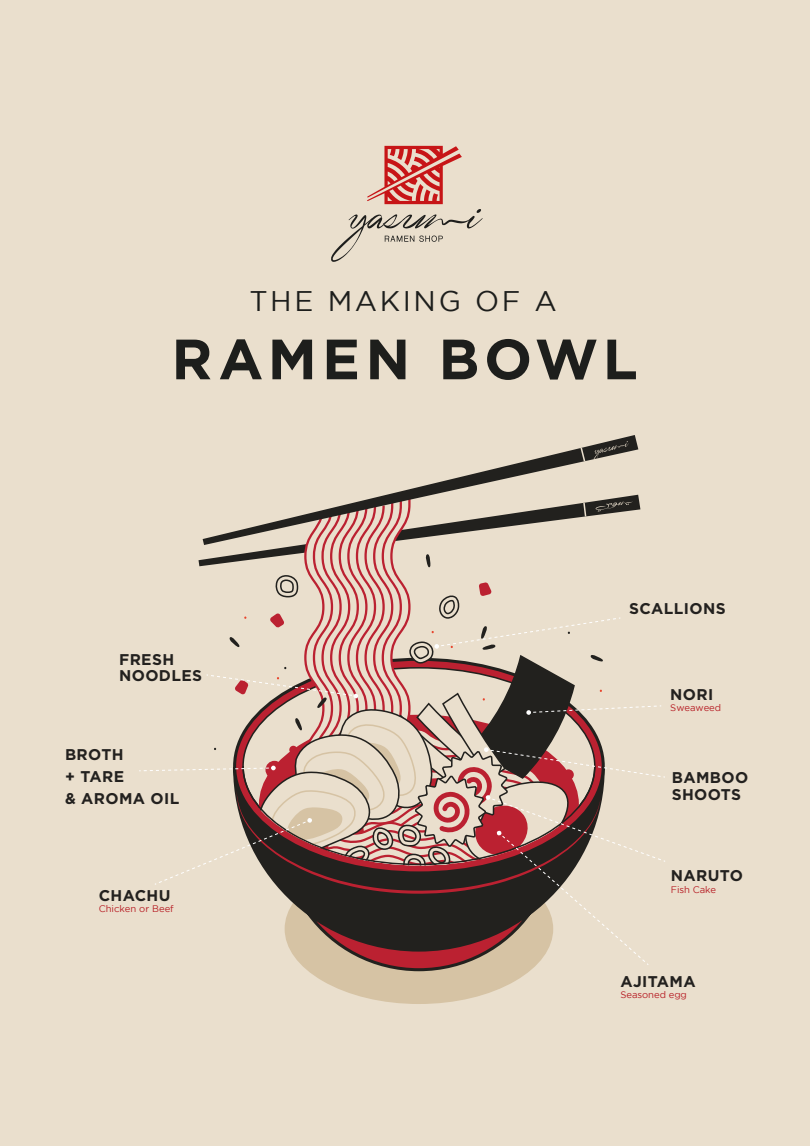
<style>
.page{position:relative;width:810px;height:1146px;background:#fff}
.page>*{position:absolute;margin:0;border:0;box-sizing:border-box;transform-origin:0 0}
.t1{font:700 56.62px "Gotham";letter-spacing:.08em;color:#1d1e1c}
.t2{font:28.35px "Gotham";letter-spacing:.095em;color:#1d1e1c}
.t3{font:700 15.52px/22.1px "Gotham";letter-spacing:.025em;color:#23211f}
.t4{font:9.52px "Gotham";letter-spacing:-.005em;color:#b71f26}
</style>
<div class="page">
<div style="left:0;top:1px;width:810px;height:1145px;background:#eadfcd"></div>
<svg style="left:310px;top:972px;width:218px;height:32px;fill:#d6c3a4"></svg>
<svg style="left:386px;top:435px;width:252px;height:60px"></svg>
<svg style="left:579px;top:446px;width:7px;height:17px"></svg>
<svg style="left:593px;top:441px;width:36px;height:18px"></svg>
<svg style="left:139px;top:495px;width:526px;height:477px"></svg>
<svg style="left:331px;top:146px;width:152px;height:116px"></svg>
<h2 class="t2" style="left:250px;top:285px;width:309px">THE MAKING OF A</h2>
<h1 class="t1" style="left:172px;top:322px;width:468px">RAMEN BOWL</h1>
<p class="t3" style="left:119px;top:652px;width:85px;line-height:15.5px">FRESH<br>NOODLES</p>
<p class="t3" style="left:65px;top:743px;width:116px">BROTH<br>+ TARE<br>&amp; AROMA OIL</p>
<p class="t3" style="left:99px;top:884px;width:73px">CHACHU</p>
<p class="t4" style="left:99px;top:903px;width:77px">Chicken or Beef</p>
<p class="t3" style="left:629px;top:597px;width:98px">SCALLIONS</p>
<p class="t3" style="left:670px;top:683px;width:45px">NORI</p>
<p class="t4" style="left:670px;top:702px;width:52px">Sweaweed</p>
<p class="t3" style="left:672px;top:769px;width:78px;line-height:16.4px">BAMBOO<br>SHOOTS</p>
<p class="t3" style="left:671px;top:864px;width:74px">NARUTO</p>
<p class="t4" style="left:671px;top:884px;width:47px">Fish Cake</p>
<p class="t3" style="left:620px;top:970px;width:77px">AJITAMA</p>
<p class="t4" style="left:620px;top:989px;width:68px">Seasoned egg</p>
</div>
